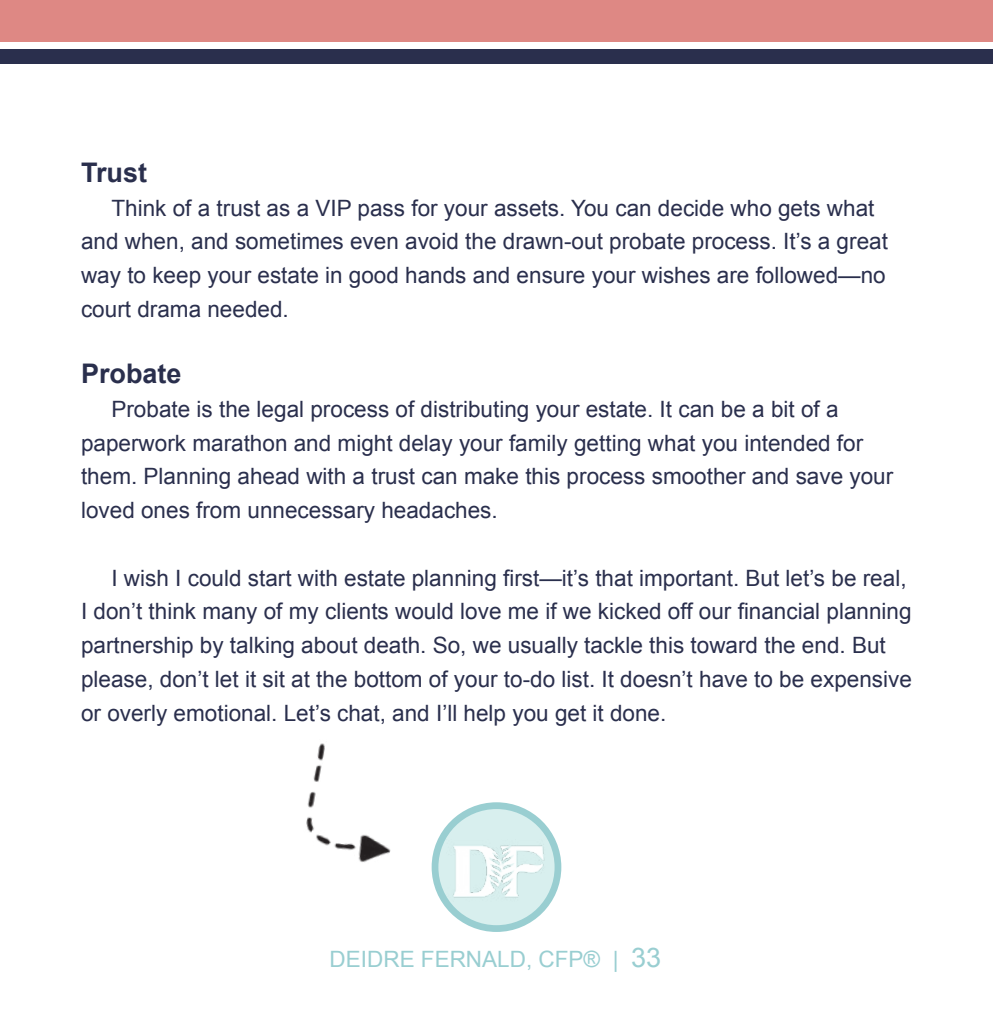
<style>
.page{position:relative;width:993px;height:1013px;background:#fff}
.page>*{position:absolute;margin:0;border:0;box-sizing:border-box;transform-origin:0 0}
.t1{font:700 27px "Arial";color:#2a2f4d}
.body_copy{font:22.5px/33.8px "Arial";color:#2a2f4d}
.t2{font:22.5px "Arial";color:#99ced1}
.s1{font-size:27px}
</style>
<div class="page">
<div style="left:0;top:0;width:992px;height:42px;background:#de8884"></div>
<div style="left:0;top:49px;width:992px;height:15px;background:#2a2f4d"></div>
<img style="left:306px;top:743px;width:85px;height:120px">
<svg style="left:435px;top:805px;width:123px;height:123px;background:#cee9e9"></svg>
<img style="left:446px;top:838px;width:104px;height:65px">
<div style="left:431px;top:802px;width:130px;height:129px;border:7px solid #99ced1;border-radius:50%"></div>
<p class="t1" style="left:81px;top:154px;width:68px">Trust</p>
<p class="body_copy" style="left:81px;top:191px;width:808px;text-indent:30px">Think of a trust as a VIP pass for your assets. You can decide who gets what and when, and sometimes even avoid the drawn-out probate process. It’s a great way to keep your estate in good hands and ensure your wishes are followed—no court drama needed.</p>
<p class="t1" style="left:81px;top:356px;width:102px">Probate</p>
<p class="body_copy" style="left:81px;top:392px;width:813px;text-indent:30px">Probate is the legal process of distributing your estate. It can be a bit of a paperwork marathon and might delay your family getting what you intended for them. Planning ahead with a trust can make this process smoother and save your loved ones from unnecessary headaches.</p>
<p class="body_copy" style="left:81px;top:561px;width:832px;text-indent:30px">I wish I could start with estate planning first—it’s that important. But let’s be real, I don’t think many of my clients would love me if we kicked off our financial planning partnership by talking about death. So, we usually tackle this toward the end. But please, don’t let it sit at the bottom of your to-do list. It doesn’t have to be expensive or overly emotional. Let’s chat, and I’ll help you get it done.</p>
<p class="t2" style="left:329px;top:944px;width:333px">DEIDRE FERNALD, CFP® | <span class="s1">33</span></p>
</div>
